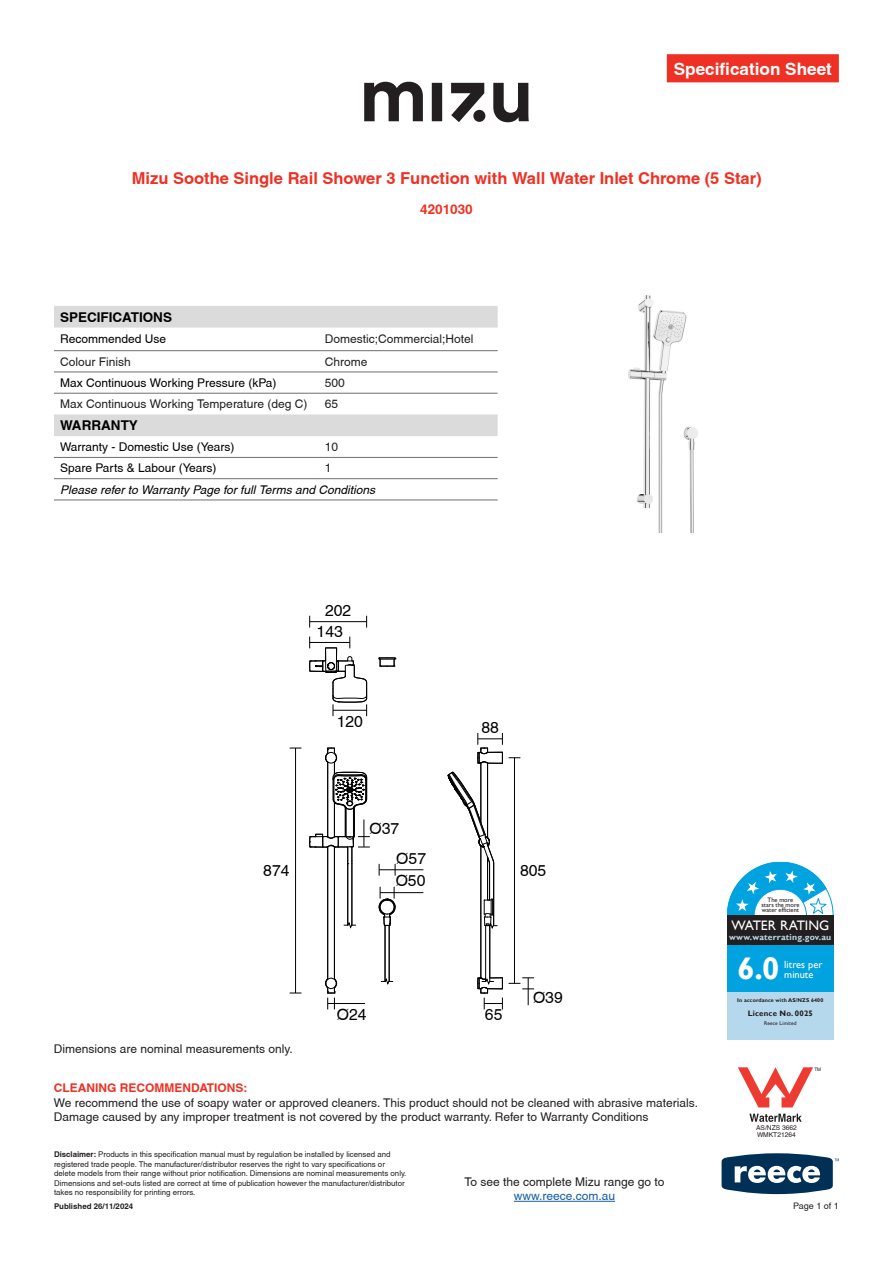
<style>
.page{position:relative;width:893px;height:1263px;background:#fff}
.page>*{position:absolute;margin:0;border:0;box-sizing:border-box;transform-origin:0 0}
.t1{font:700 31.2px "Gill Sans";color:#fff}
.t2{font:700 17.1px "Helvetica";color:#fff}
.t3{font:700 16.5px "Helvetica";color:#ee3124}
.t4{font:15.75px/22.8px "Helvetica";color:#000}
.t5{font:13.8px "Gill Sans";letter-spacing:-.01em;color:#fff}
.t6{font:700 13.5px "Helvetica";color:#000}
.t7{font:700 13.5px "Helvetica";color:#ee3124}
.t8{font:12px/14.4px "Helvetica";color:#231f20}
.t9{font:12px "Helvetica";color:#000}
.t10{font:italic 12px "Helvetica";color:#000}
.t11{font:700 12px "Helvetica";color:#ee3124}
.t12{font:12px "Helvetica";color:#175d9e}
.t13{font:10.35px/10.4px "Gill Sans";color:#fff}
.t14{font:9px "Helvetica";color:#231f20}
.t15{font:700 8.7px "Gill Sans";letter-spacing:.02em;color:#b6d8ec}
.t16{font:700 7.95px "Gill Sans";letter-spacing:.02em;color:#231f20}
.t17{font:7.8px/9.4px "Helvetica";color:#231f20}
.t18{font:700 7.8px "Helvetica";color:#231f20}
.t19{font:6.6px "Helvetica";color:#231f20}
.t20{font:6.45px/5.4px "Gill Sans";letter-spacing:-.01em;color:#231f20;text-align:center}
.t21{font:700 5.4px "Gill Sans";letter-spacing:.02em;color:#231f20}
.t22{font:5.4px "Gill Sans";letter-spacing:.02em;color:#231f20}
.t23{font:4.65px "Helvetica";color:#231f20}
.s1{font-weight:700}
</style>
<div class="page">
<svg style="left:722px;top:1153px;width:117px;height:41px"></svg>
<div style="left:667px;top:54px;width:172px;height:28px;background:#ee3124"></div>
<svg style="left:380px;top:977px;width:14px;height:8px"></svg>
<div style="left:385px;top:925px;width:5px;height:57px;border:1px solid #000"></div>
<svg style="left:378px;top:657px;width:18px;height:10px"></svg>
<hr style="left:295px;top:748px;width:1px;height:245px;background:#000">
<svg style="left:309px;top:636px;width:59px;height:80px"></svg>
<hr style="left:333px;top:710px;width:34px;height:1px;background:#000">
<hr style="left:514px;top:758px;width:1px;height:225px;background:#000">
<svg style="left:447px;top:733px;width:56px;height:277px"></svg>
<hr style="left:310px;top:621px;width:57px;height:1px;background:#000">
<hr style="left:379px;top:869px;width:44px;height:1px;background:#000">
<svg style="left:378px;top:887px;width:18px;height:39px"></svg>
<hr style="left:380px;top:892px;width:43px;height:1px;background:#000">
<svg style="left:309px;top:747px;width:61px;height:262px"></svg>
<svg style="left:509px;top:977px;width:25px;height:28px"></svg>
<img style="left:497px;top:295px;width:201px;height:238px">
<hr style="left:514px;top:1201px;width:101px;height:1px;background:#175d9e">
<svg style="left:364px;top:82px;width:165px;height:40px"></svg>
<svg style="left:54px;top:306px;width:444px;height:130px"></svg>
<hr style="left:54px;top:350px;width:265px;height:1px;background:#6d6f73">
<hr style="left:319px;top:350px;width:179px;height:1px;background:#6d6f73">
<hr style="left:54px;top:372px;width:265px;height:1px;background:#6d6f73">
<hr style="left:319px;top:372px;width:179px;height:1px;background:#6d6f73">
<hr style="left:54px;top:457px;width:265px;height:1px;background:#6d6f73">
<hr style="left:319px;top:457px;width:179px;height:1px;background:#6d6f73">
<hr style="left:54px;top:478px;width:265px;height:1px;background:#6d6f73">
<hr style="left:319px;top:478px;width:179px;height:1px;background:#6d6f73">
<hr style="left:54px;top:500px;width:265px;height:1px;background:#6d6f73">
<hr style="left:319px;top:500px;width:179px;height:1px;background:#6d6f73">
<hr style="left:54px;top:393px;width:265px;height:1px;background:#6d6f73">
<hr style="left:319px;top:393px;width:179px;height:1px;background:#6d6f73">
<svg style="left:738px;top:1067px;width:75px;height:40px"></svg>
<svg style="left:749px;top:1114px;width:53px;height:8px"></svg>
<div style="left:727px;top:945px;width:106px;height:47px;background:#00a2df"></div>
<div style="left:727px;top:992px;width:106px;height:47px;background:#b6d8ec"></div>
<div style="left:727px;top:915px;width:106px;height:30px;background:#231f20"></div>
<svg style="left:727px;top:862px;width:106px;height:53px"></svg>
<h2 class="t2" style="left:674px;top:59px;width:160px">Specification Sheet</h2>
<h3 class="t3" style="left:132px;top:168px;width:631px">Mizu Soothe Single Rail Shower 3 Function with Wall Water Inlet Chrome (5 Star)</h3>
<h3 class="t7" style="left:420px;top:201px;width:54px">4201030</h3>
<h3 class="t6" style="left:60px;top:309px;width:114px">SPECIFICATIONS</h3>
<h3 class="t9" style="left:60px;top:332px;width:108px">Recommended Use</h3>
<h3 class="t8" style="left:325px;top:332px;width:150px">Domestic;Commercial;Hotel</h3>
<h3 class="t8" style="left:60px;top:354px;width:72px">Colour Finish</h3>
<h3 class="t8" style="left:325px;top:354px;width:44px">Chrome</h3>
<h3 class="t9" style="left:60px;top:376px;width:218px">Max Continuous Working Pressure (kPa)</h3>
<h3 class="t8" style="left:325px;top:375px;width:22px">500</h3>
<h3 class="t8" style="left:60px;top:397px;width:249px">Max Continuous Working Temperature (deg C)</h3>
<h3 class="t8" style="left:325px;top:397px;width:15px">65</h3>
<h3 class="t6" style="left:60px;top:417px;width:79px">WARRANTY</h3>
<h3 class="t9" style="left:60px;top:440px;width:176px">Warranty - Domestic Use (Years)</h3>
<h3 class="t8" style="left:325px;top:440px;width:15px">10</h3>
<h3 class="t9" style="left:60px;top:461px;width:158px">Spare Parts &amp; Labour (Years)</h3>
<h3 class="t8" style="left:325px;top:461px;width:8px">1</h3>
<h3 class="t10" style="left:60px;top:482px;width:317px">Please refer to Warranty Page for full Terms and Conditions</h3>
<h3 class="t4" style="left:325px;top:599px;width:28px">202</h3>
<h3 class="t4" style="left:317px;top:620px;width:28px">143</h3>
<h3 class="t4" style="left:337px;top:710px;width:28px">120</h3>
<h3 class="t4" style="left:481px;top:716px;width:19px">88</h3>
<h3 class="t4" style="left:263px;top:858px;width:28px">874</h3>
<h3 class="t4" style="left:370px;top:817px;width:31px">Ø37</h3>
<h3 class="t4" style="left:396px;top:847px;width:32px">Ø57<br>Ø50</h3>
<h3 class="t8" style="left:54px;top:1041px;width:240px">Dimensions are nominal measurements only.</h3>
<h3 class="t4" style="left:337px;top:1003px;width:31px">Ø24</h3>
<h3 class="t4" style="left:520px;top:858px;width:28px">805</h3>
<h3 class="t4" style="left:485px;top:1003px;width:19px">65</h3>
<h3 class="t4" style="left:533px;top:986px;width:31px">Ø39</h3>
<h3 class="t11" style="left:54px;top:1080px;width:195px">CLEANING RECOMMENDATIONS:</h3>
<h3 class="t8" style="left:54px;top:1095px;width:646px">We recommend the use of soapy water or approved cleaners. This product should not be cleaned with abrasive materials.<br>Damage caused by any improper treatment is not covered by the product warranty. Refer to Warranty Conditions</h3>
<p class="t17" style="left:54px;top:1150px;width:354px"><span class="s1">Disclaimer:</span> Products in this specification manual must by regulation be installed by licensed and registered trade people. The manufacturer/distributor reserves the right to vary specifications or delete models from their range without prior notification. Dimensions are nominal measurements only.<br>Dimensions and set-outs listed are correct at time of publication however the manufacturer/distributor takes no responsibility for printing errors.</p>
<p class="t18" style="left:54px;top:1201px;width:81px">Published 26/11/2024</p>
<h3 class="t8" style="left:465px;top:1174px;width:201px">To see the complete Mizu range go to</h3>
<h3 class="t12" style="left:514px;top:1189px;width:103px">www.reece.com.au</h3>
<p class="t20" style="left:761px;top:897px;width:40px">The more stars the more water efficient</p>
<h3 class="t5" style="left:731px;top:917px;width:99px">WATER RATING</h3>
<p class="t15" style="left:729px;top:931px;width:104px">www.waterrating.gov.au</p>
<h1 class="t1" style="left:737px;top:949px;width:43px">6.0</h1>
<h3 class="t13" style="left:784px;top:959px;width:40px">litres per minute</h3>
<p class="t21" style="left:737px;top:997px;width:88px">In accordance with AS/NZS 6400</p>
<p class="t16" style="left:748px;top:1008px;width:67px">Licence No. 0025</p>
<p class="t22" style="left:764px;top:1020px;width:34px">Reece Limited</p>
<p class="t23" style="left:814px;top:1066px;width:8px">TM</p>
<p class="t19" style="left:756px;top:1124px;width:42px">AS/NZS 3662</p>
<p class="t19" style="left:757px;top:1131px;width:40px">WMKT21264</p>
<p class="t14" style="left:793px;top:1200px;width:47px">Page 1 of 1</p>
</div>
